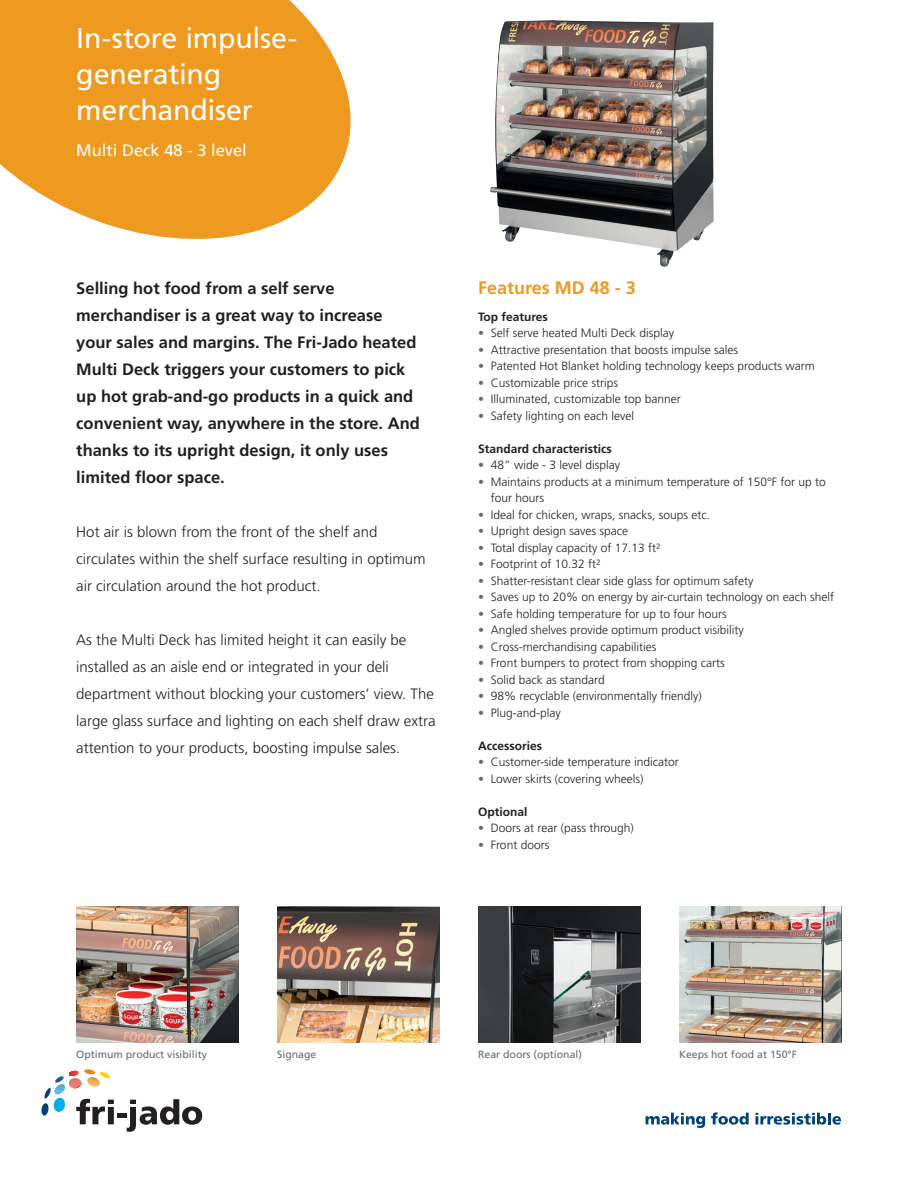
<style>
.page{position:relative;width:918px;height:1188px;background:#fff}
.page>*{position:absolute;margin:0;border:0;box-sizing:border-box;transform-origin:0 0}
.t1{font:28.5px/36px "Frutiger LT Std";letter-spacing:-.005em;color:#fff}
.t2{font:700 18px "Frutiger LT Std";color:#ee9a20}
.t3{font:700 16.5px/27px "Frutiger LT Std";color:#231f20}
.t4{font:16.5px "Frutiger LT Std";color:#fff}
.t5{font:300 15px/27px "Frutiger LT Std";color:#231f20}
.t6{font:300 12px/16.5px "Frutiger LT Std";color:#231f20}
.t7{font:700 12px "Frutiger LT Std";color:#231f20}
.t8{font:10.5px "Frutiger LT Std";color:#636d75}
.s1{color:#636d75}
</style>
<div class="page">
<svg style="left:41px;top:1069px;width:73px;height:55px"></svg>
<div style="left:117px;top:1113px;width:9px;height:5px;background:#231f20"></div>
<svg style="left:127px;top:1099px;width:75px;height:33px"></svg>
<svg style="left:646px;top:1113px;width:59px;height:15px"></svg>
<svg style="left:711px;top:1112px;width:38px;height:13px"></svg>
<svg style="left:755px;top:1113px;width:86px;height:12px"></svg>
<svg style="left:0;top:0;width:351px;height:239px;background:#f0a73c"></svg>
<img style="left:490px;top:20px;width:224px;height:247px">
<img style="left:679px;top:907px;width:163px;height:136px">
<img style="left:277px;top:907px;width:163px;height:136px">
<img style="left:478px;top:907px;width:163px;height:136px">
<img style="left:76px;top:907px;width:163px;height:136px">
<h1 class="t1" style="left:76px;top:20px;width:222px">In-store impulse&shy;generating merchandiser</h1>
<h3 class="t4" style="left:76px;top:140px;width:172px">Multi Deck 48 - 3 level</h3>
<p class="t3" style="left:76px;top:275px;width:345px">Selling hot food from a self serve merchandiser is a great way to increase your sales and margins. The Fri-Jado heated Multi Deck triggers your customers to pick up hot grab-and-go products in a quick and convenient way, anywhere in the store. And thanks to its upright design, it only uses limited floor space.</p>
<p class="t5" style="left:76px;top:518px;width:351px">Hot air is blown from the front of the shelf and circulates within the shelf surface resulting in optimum air circulation around the hot product.</p>
<p class="t5" style="left:76px;top:626px;width:361px">As the Multi Deck has limited height it can easily be installed as an aisle end or integrated in your deli department without blocking your customers’ view. The large glass surface and lighting on each shelf draw extra attention to your products, boosting impulse sales.</p>
<h2 class="t2" style="left:478px;top:277px;width:159px">Features MD 48 - 3</h2>
<p class="t7" style="left:478px;top:309px;width:71px">Top features</p>
<p class="t6" style="left:478px;top:325px;width:198px"><span class="s1">•</span> Self serve heated Multi Deck display</p>
<p class="t6" style="left:478px;top:341px;width:261px"><span class="s1">•</span> Attractive presentation that boosts impulse sales</p>
<p class="t6" style="left:478px;top:358px;width:338px"><span class="s1">•</span> Patented Hot Blanket holding technology keeps products warm</p>
<p class="t6" style="left:478px;top:374px;width:142px"><span class="s1">•</span> Customizable price strips</p>
<p class="t6" style="left:478px;top:391px;width:204px"><span class="s1">•</span> Illuminated, customizable top banner</p>
<p class="t6" style="left:478px;top:407px;width:158px"><span class="s1">•</span> Safety lighting on each level</p>
<p class="t7" style="left:478px;top:441px;width:135px">Standard characteristics</p>
<p class="t6" style="left:478px;top:457px;width:144px"><span class="s1">•</span> 48” wide - 3 level display</p>
<p class="t6" style="left:491px;top:473px;width:337px;text-indent:-13px"><span class="s1">•</span> Maintains products at a minimum temperature of 150°F for up to four hours</p>
<p class="t6" style="left:478px;top:506px;width:234px"><span class="s1">•</span> Ideal for chicken, wraps, snacks, soups etc.</p>
<p class="t6" style="left:478px;top:523px;width:152px"><span class="s1">•</span> Upright design saves space</p>
<p class="t6" style="left:478px;top:539px;width:184px"><span class="s1">•</span> Total display capacity of 17.13 ft²</p>
<p class="t6" style="left:478px;top:556px;width:124px"><span class="s1">•</span> Footprint of 10.32 ft²</p>
<p class="t6" style="left:478px;top:572px;width:277px"><span class="s1">•</span> Shatter-resistant clear side glass for optimum safety</p>
<p class="t6" style="left:478px;top:589px;width:358px"><span class="s1">•</span> Saves up to 20% on energy by air-curtain technology on each shelf</p>
<p class="t6" style="left:478px;top:605px;width:250px"><span class="s1">•</span> Safe holding temperature for up to four hours</p>
<p class="t6" style="left:478px;top:622px;width:267px"><span class="s1">•</span> Angled shelves provide optimum product visibility</p>
<p class="t6" style="left:478px;top:638px;width:180px"><span class="s1">•</span> Cross-merchandising capabilities</p>
<p class="t6" style="left:478px;top:655px;width:248px"><span class="s1">•</span> Front bumpers to protect from shopping carts</p>
<p class="t6" style="left:478px;top:671px;width:128px"><span class="s1">•</span> Solid back as standard</p>
<p class="t6" style="left:478px;top:688px;width:225px"><span class="s1">•</span> 98% recyclable (environmentally friendly)</p>
<p class="t6" style="left:478px;top:704px;width:84px"><span class="s1">•</span> Plug-and-play</p>
<p class="t7" style="left:478px;top:738px;width:65px">Accessories</p>
<p class="t6" style="left:478px;top:754px;width:202px"><span class="s1">•</span> Customer-side temperature indicator</p>
<p class="t6" style="left:478px;top:770px;width:167px"><span class="s1">•</span> Lower skirts (covering wheels)</p>
<p class="t7" style="left:478px;top:804px;width:51px">Optional</p>
<p class="t6" style="left:478px;top:820px;width:157px"><span class="s1">•</span> Doors at rear (pass through)</p>
<p class="t6" style="left:478px;top:836px;width:73px"><span class="s1">•</span> Front doors</p>
<p class="t8" style="left:76px;top:1048px;width:132px">Optimum product visibility</p>
<p class="t8" style="left:277px;top:1048px;width:41px">Signage</p>
<p class="t8" style="left:478px;top:1048px;width:105px">Rear doors (optional)</p>
<p class="t8" style="left:679px;top:1048px;width:119px">Keeps hot food at 150°F</p>
</div>
